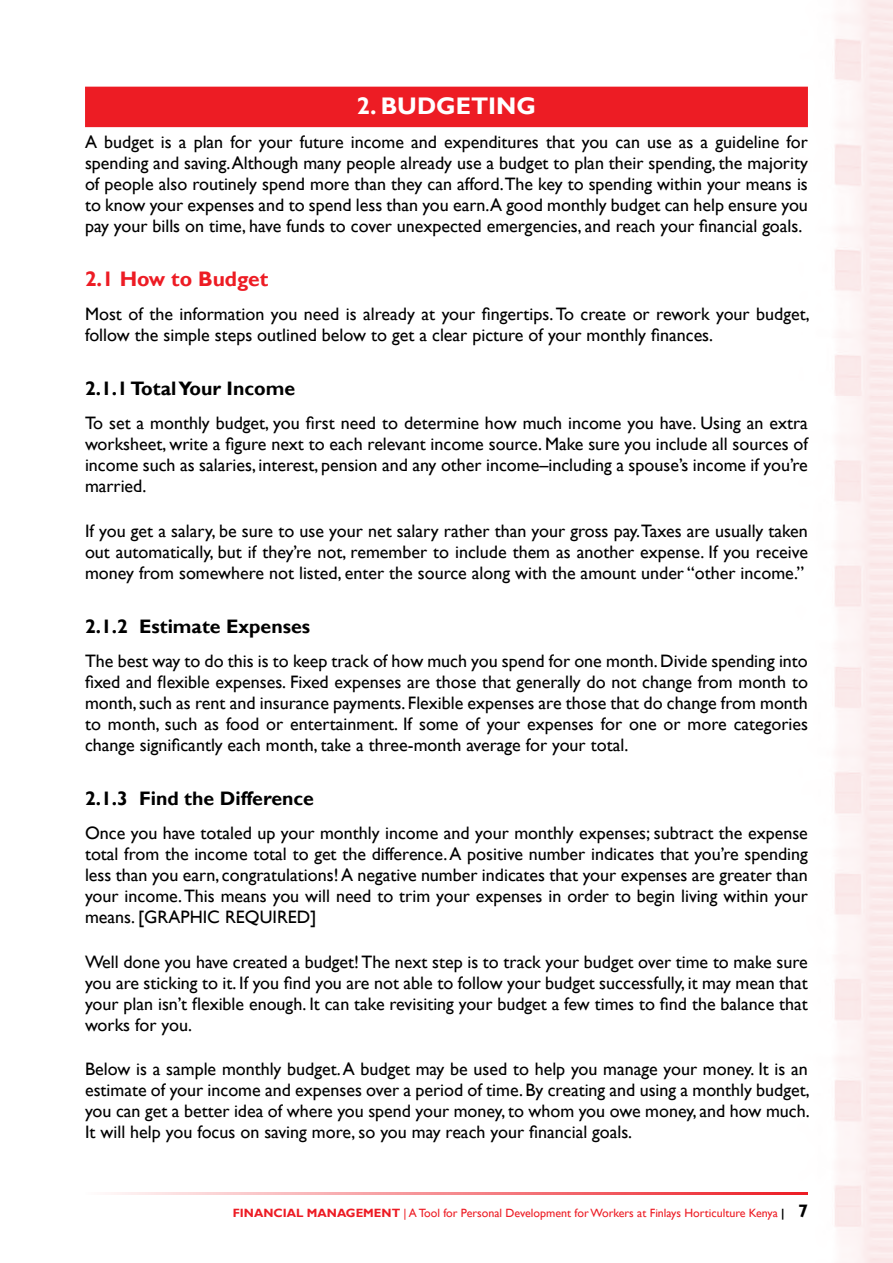
<style>
.page{position:relative;width:893px;height:1263px;background:#fff}
.page>*{position:absolute;margin:0;border:0;box-sizing:border-box;transform-origin:0 0}
.t1{font:700 24px "Gill Sans";color:#fff}
.t2{font:700 21px "Gill Sans";color:#ed1c24}
.t3{font:700 19.5px "Gill Sans";color:#000}
.t4{font:18px/21px "Gill Sans";color:#000;text-align:justify}
.t5{font:12px "Gill Sans";color:#ed1c24}
.s1{font-weight:700}
.s2{font-weight:700;color:#000}
.s3{font-weight:700;font-size:18px;color:#000}
</style>
<div class="page">
<img style="left:85px;top:0;width:808px;height:1263px">
<hr style="left:85px;top:1193px;width:723px;height:2px;background:#ed1c24">
<div style="left:85px;top:87px;width:723px;height:40px;background:#ed1c24"></div>
<h1 class="t1" style="left:357px;top:92px;width:181px">2. BUDGETING</h1>
<p class="t4" style="left:85px;top:132px;width:724px">A budget is a plan for your future income and expenditures that you can use as a guideline for spending and saving. Although many people already use a budget to plan their spending, the majority of people also routinely spend more than they can afford.The key to spending within your means is to know your expenses and to spend less than you earn.A good monthly budget can help ensure you pay your bills on time, have funds to cover unexpected emergencies, and reach your financial goals.</p>
<p class="t2" style="left:85px;top:267px;width:185px">2.1 How to Budget</p>
<p class="t4" style="left:85px;top:304px;width:726px">Most of the information you need is already at your fingertips. To create or rework your budget, follow the simple steps outlined below to get a clear picture of your monthly finances.</p>
<p class="t3" style="left:85px;top:377px;width:212px">2.1.1 Total Your Income</p>
<p class="t4" style="left:85px;top:413px;width:724px">To set a monthly budget, you first need to determine how much income you have. Using an extra worksheet, write a figure next to each relevant income source. Make sure you include all sources of income such as salaries, interest, pension and any other income–including a spouse’s income if you’re married.</p>
<p class="t4" style="left:85px;top:521px;width:724px">If you get a salary, be sure to use your net salary rather than your gross pay. Taxes are usually taken out automatically, but if they’re not, remember to include them as another expense. If you receive money from somewhere not listed, enter the source along with the amount under “other income.”</p>
<p class="t3" style="left:85px;top:615px;width:227px">2.1.2 Estimate Expenses</p>
<p class="t4" style="left:85px;top:651px;width:724px">The best way to do this is to keep track of how much you spend for one month. Divide spending into fixed and flexible expenses. Fixed expenses are those that generally do not change from month to month, such as rent and insurance payments. Flexible expenses are those that do change from month to month, such as food or entertainment. If some of your expenses for one or more categories change significantly each month, take a three-month average for your total.</p>
<p class="t3" style="left:85px;top:787px;width:230px">2.1.3 Find the Difference</p>
<p class="t4" style="left:85px;top:823px;width:724px">Once you have totaled up your monthly income and your monthly expenses; subtract the expense total from the income total to get the difference. A positive number indicates that you’re spending less than you earn, congratulations! A negative number indicates that your expenses are greater than your income. This means you will need to trim your expenses in order to begin living within your means. [GRAPHIC REQUIRED]</p>
<p class="t4" style="left:85px;top:951px;width:724px">Well done you have created a budget! The next step is to track your budget over time to make sure you are sticking to it. If you find you are not able to follow your budget successfully, it may mean that your plan isn’t flexible enough. It can take revisiting your budget a few times to find the balance that works for you.</p>
<p class="t4" style="left:85px;top:1059px;width:726px">Below is a sample monthly budget. A budget may be used to help you manage your money. It is an estimate of your income and expenses over a period of time. By creating and using a monthly budget, you can get a better idea of where you spend your money, to whom you owe money, and how much.<br>It will help you focus on saving more, so you may reach your financial goals.</p>
<p class="t5" style="left:233px;top:1206px;width:577px"><span class="s1">FINANCIAL MANAGEMENT</span> | A Tool for Personal Development for Workers at Finlays Horticulture Kenya <span class="s2">|</span> <span class="s3">7</span></p>
</div>
